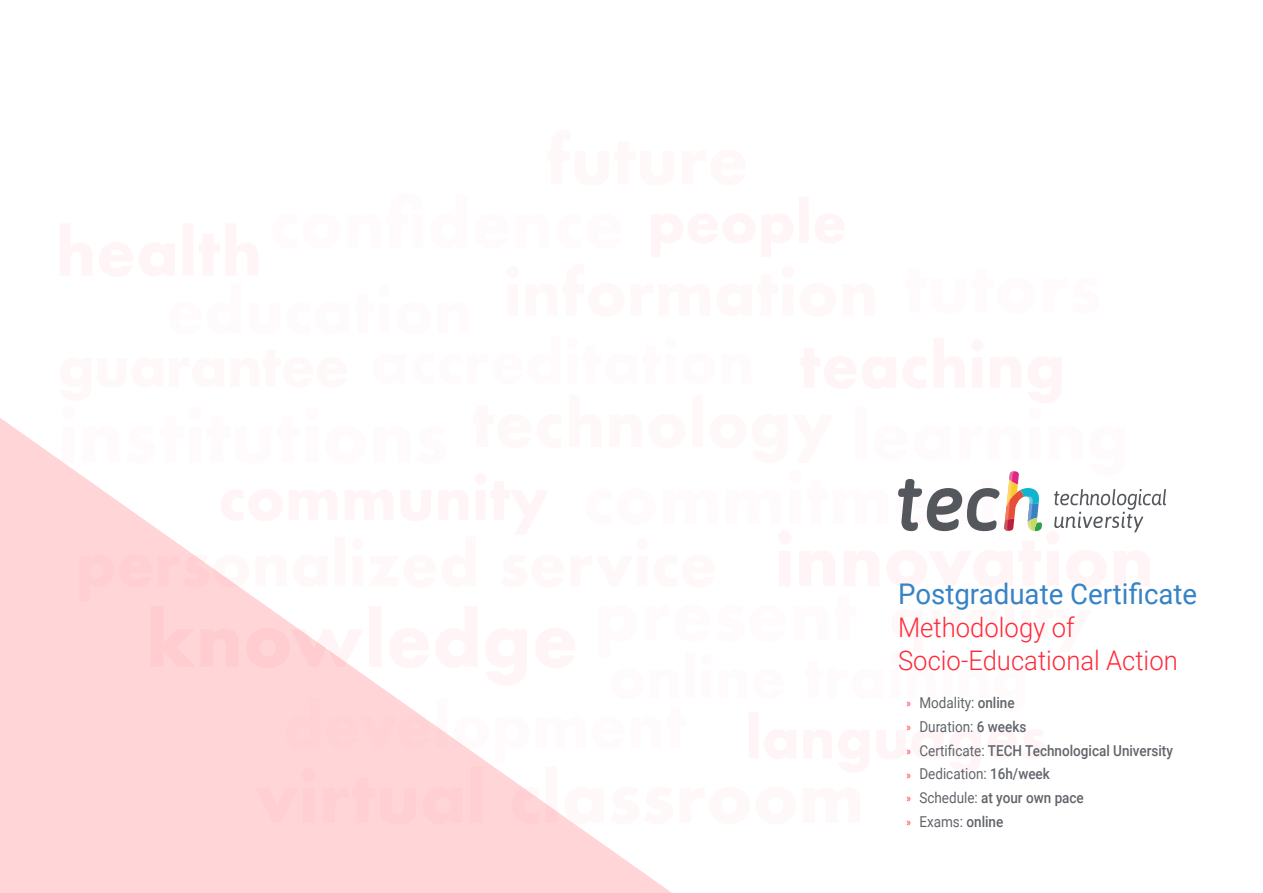
<style>
.page{position:relative;width:1263px;height:893px;background:#fff}
.page>*{position:absolute;margin:0;border:0;box-sizing:border-box;transform-origin:0 0}
.t1{font:28.5px "Roboto";color:#3783c5}
.t2{font:300 27px/33px "Roboto";color:#ff293a;scale:.95 1}
.t3{font:500 15px/23.7px "Roboto";color:#61646a;scale:.9 1}
.s1{font-family:"Myriad Pro";font-weight:400;font-size:12px;color:#ff293a}
.s2{font-weight:400}
</style>
<div class="page">
<div style="left:0;top:418px;width:672px;height:475px;background:#ffd5d8"></div>
<svg style="left:60px;top:418px;width:1106px;height:406px"></svg>
<h1 class="t1" style="left:898px;top:574px;width:301px">Postgraduate Certificate</h1>
<h2 class="t2" style="left:898px;top:610px;width:296px">Methodology of<br>Socio-Educational Action</h2>
<p class="t3" style="left:907px;top:690px;width:297px"><span class="s1">»</span> <span class="s2">Modality:</span> online<br><span class="s1">»</span> <span class="s2">Duration:</span> 6 weeks<br><span class="s1">»</span> <span class="s2">Certificate:</span> TECH Technological University <span class="s1">»</span> <span class="s2">Dedication:</span> 16h/week<br><span class="s1">»</span> <span class="s2">Schedule:</span> at your own pace<br><span class="s1">»</span> <span class="s2">Exams:</span> online</p>
</div>
